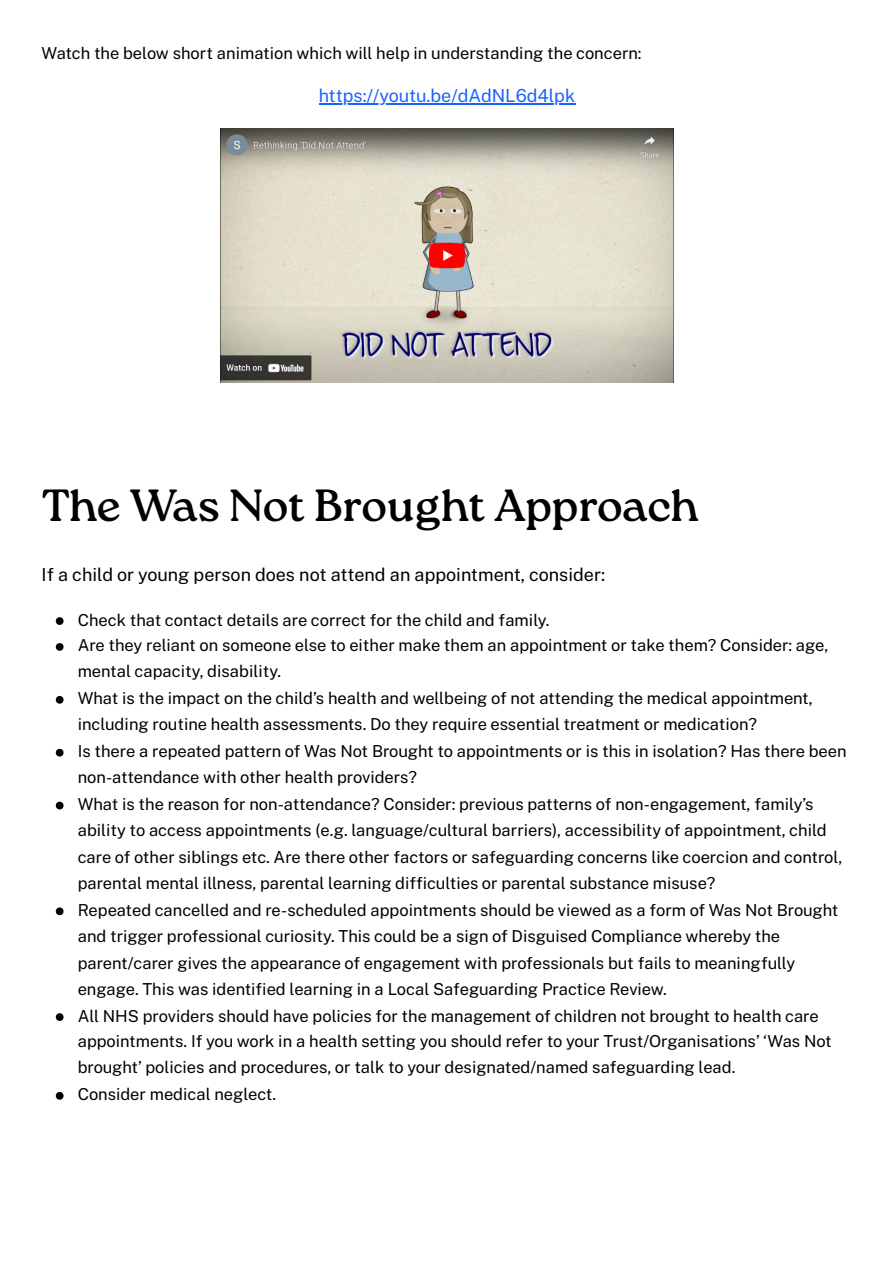
<style>
.page{position:relative;width:894px;height:1263px;background:#fff}
.page>*{position:absolute;margin:0;border:0;box-sizing:border-box;transform-origin:0 0}
.t1{font:45px "Roca One";letter-spacing:-.01em;color:#000}
.t2{font:18px "Public Sans";color:#000}
.t3{font:18px "Public Sans";color:#1a62ff}
.t4{font:16.5px/26.2px "Public Sans";color:#000}
</style>
<div class="page">
<svg style="left:56px;top:617px;width:7px;height:8px"></svg>
<svg style="left:56px;top:643px;width:7px;height:8px"></svg>
<svg style="left:56px;top:696px;width:7px;height:8px"></svg>
<svg style="left:56px;top:749px;width:7px;height:7px"></svg>
<svg style="left:56px;top:802px;width:7px;height:7px"></svg>
<svg style="left:56px;top:907px;width:7px;height:8px"></svg>
<svg style="left:56px;top:1013px;width:7px;height:8px"></svg>
<svg style="left:56px;top:1092px;width:7px;height:8px"></svg>
<hr style="left:319px;top:104px;width:256px;height:1px;background:#1a62ff">
<img style="left:220px;top:128px;width:453px;height:254px">
<p class="t4" style="left:42px;top:39px;width:601px">Watch the below short animation which will help in understanding the concern:</p>
<p class="t3" style="left:319px;top:85px;width:258px">https://youtu.be/dAdNL6d4lpk</p>
<p class="t1" style="left:42px;top:479px;width:658px">The Was Not Brought Approach</p>
<p class="t2" style="left:42px;top:563px;width:564px">If a child or young person does not attend an appointment, consider:</p>
<p class="t4" style="left:78px;top:606px;width:473px">Check that contact details are correct for the child and family.</p>
<p class="t4" style="left:78px;top:632px;width:752px;line-height:25.8px">Are they reliant on someone else to either make them an appointment or take them? Consider: age, mental capacity, disability.</p>
<p class="t4" style="left:78px;top:685px;width:736px;line-height:25.8px">What is the impact on the child’s health and wellbeing of not attending the medical appointment, including routine health assessments. Do they require essential treatment or medication?</p>
<p class="t4" style="left:78px;top:738px;width:770px;line-height:25.8px">Is there a repeated pattern of Was Not Brought to appointments or is this in isolation? Has there been non-attendance with other health providers?</p>
<p class="t4" style="left:78px;top:791px;width:766px">What is the reason for non-attendance? Consider: previous patterns of non-engagement, family’s ability to access appointments (e.g. language/cultural barriers), accessibility of appointment, child care of other siblings etc. Are there other factors or safeguarding concerns like coercion and control, parental mental illness, parental learning difficulties or parental substance misuse?</p>
<p class="t4" style="left:78px;top:897px;width:762px">Repeated cancelled and re-scheduled appointments should be viewed as a form of Was Not Brought and trigger professional curiosity. This could be a sign of Disguised Compliance whereby the parent/carer gives the appearance of engagement with professionals but fails to meaningfully engage. This was identified learning in a Local Safeguarding Practice Review.</p>
<p class="t4" style="left:78px;top:1003px;width:755px;line-height:25.8px">All NHS providers should have policies for the management of children not brought to health care appointments. If you work in a health setting you should refer to your Trust/Organisations’ ‘Was Not brought’ policies and procedures, or talk to your designated/named safeguarding lead.</p>
<p class="t4" style="left:78px;top:1081px;width:200px">Consider medical neglect.</p>
</div>
